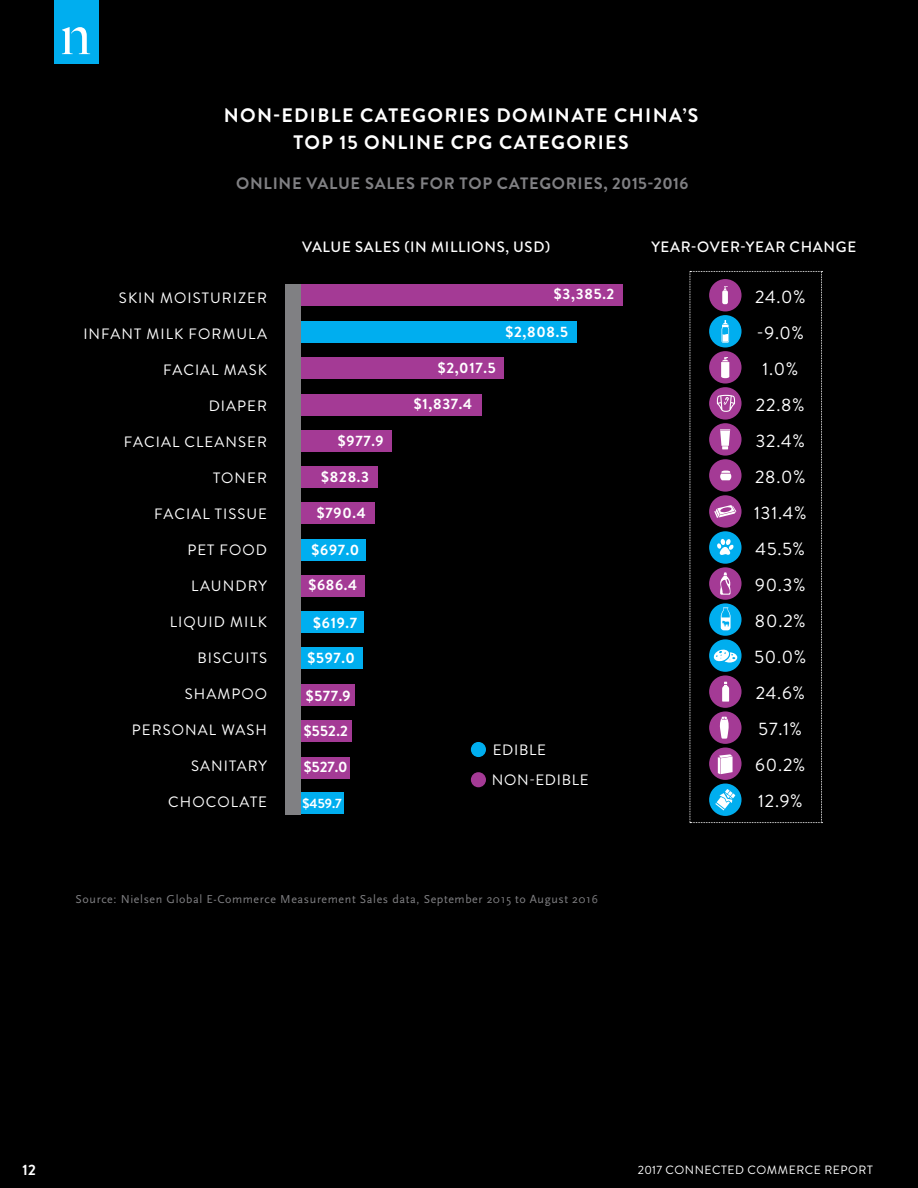
<style>
.page{position:relative;width:918px;height:1188px;background:#fff}
.page>*{position:absolute;margin:0;border:0;box-sizing:border-box;transform-origin:0 0}
.Infographic_title{font:700 19.5px/27px "Brandon Grotesque";letter-spacing:.07em;color:#fff;text-align:center}
.In-text_pull_quote{font:18px "Brandon Grotesque";letter-spacing:.05em;color:#fff}
.Body_copy{font:700 16.5px "Brandon Grotesque";letter-spacing:.045em;color:#808083}
.In-text_pull_quote-2{font:15px "Brandon Grotesque";letter-spacing:.07em;color:#fff}
.In-text_pull_quote-3{font:700 15px "Brandon Grotesque";letter-spacing:.05em;color:#fff}
.Body_copy-2{font:500 15px "Brandon Grotesque";letter-spacing:.045em;color:#fff}
.Body_copy-3{font:15px "Brandon Grotesque";letter-spacing:.045em;color:#fff}
.In-text_pull_quote-4{font:700 13.5px "Brandon Grotesque";color:#fff}
.Body_copy-4{font:12px "Scala Sans OT";letter-spacing:.05em;color:#808083}
.t1{font:12px "Brandon Grotesque";letter-spacing:.045em;color:#fff}
</style>
<div class="page">
<div style="left:0;top:1152px;width:918px;height:36px;background:#000"></div>
<div style="left:0;top:0;width:918px;height:1152px;background:#000"></div>
<div style="left:301px;top:284px;width:322px;height:22px;background:#a43a95"></div>
<div style="left:301px;top:321px;width:276px;height:22px;background:#00aeef"></div>
<div style="left:301px;top:357px;width:203px;height:22px;background:#a43a95"></div>
<div style="left:301px;top:394px;width:181px;height:21px;background:#a43a95"></div>
<div style="left:301px;top:430px;width:91px;height:22px;background:#a43a95"></div>
<div style="left:301px;top:466px;width:77px;height:22px;background:#a43a95"></div>
<div style="left:301px;top:503px;width:74px;height:21px;background:#a43a95"></div>
<div style="left:301px;top:539px;width:65px;height:22px;background:#00aeef"></div>
<div style="left:301px;top:575px;width:64px;height:22px;background:#a43a95"></div>
<div style="left:301px;top:611px;width:63px;height:22px;background:#00aeef"></div>
<div style="left:301px;top:648px;width:62px;height:21px;background:#00aeef"></div>
<div style="left:301px;top:684px;width:54px;height:22px;background:#a43a95"></div>
<div style="left:301px;top:721px;width:51px;height:21px;background:#a43a95"></div>
<div style="left:301px;top:757px;width:49px;height:21px;background:#a43a95"></div>
<div style="left:301px;top:793px;width:42px;height:21px;background:#00aeef"></div>
<div style="left:471px;top:772px;width:15px;height:15px;background:#a43a95;border-radius:50%"></div>
<div style="left:471px;top:742px;width:15px;height:15px;background:#00aeef;border-radius:50%"></div>
<div style="left:286px;top:284px;width:15px;height:531px;background:#808083"></div>
<div style="left:54px;top:0;width:44px;height:63px;background:#00aeef"></div>
<svg style="left:62px;top:27px;width:28px;height:27px"></svg>
<svg style="left:690px;top:271px;width:133px;height:552px"></svg>
<p class="Infographic_title" style="left:224px;top:102px;width:476px">NON-EDIBLE CATEGORIES DOMINATE CHINA’S<br>TOP 15 ONLINE CPG CATEGORIES</p>
<p class="Body_copy" style="left:236px;top:171px;width:454px">ONLINE VALUE SALES FOR TOP CATEGORIES, 2015-2016</p>
<p class="In-text_pull_quote-2" style="left:119px;top:288px;width:150px">SKIN MOISTURIZER</p>
<p class="In-text_pull_quote-2" style="left:83px;top:324px;width:185px">INFANT MILK FORMULA</p>
<p class="In-text_pull_quote-2" style="left:163px;top:360px;width:105px">FACIAL MASK</p>
<p class="In-text_pull_quote-2" style="left:209px;top:396px;width:60px">DIAPER</p>
<p class="In-text_pull_quote-2" style="left:124px;top:432px;width:145px">FACIAL CLEANSER</p>
<p class="In-text_pull_quote-2" style="left:213px;top:468px;width:55px">TONER</p>
<p class="In-text_pull_quote-2" style="left:154px;top:504px;width:114px">FACIAL TISSUE</p>
<p class="In-text_pull_quote-2" style="left:187px;top:540px;width:81px">PET FOOD</p>
<p class="In-text_pull_quote-2" style="left:191px;top:576px;width:77px">LAUNDRY</p>
<p class="In-text_pull_quote-2" style="left:170px;top:612px;width:99px">LIQUID MILK</p>
<p class="In-text_pull_quote-2" style="left:197px;top:648px;width:71px">BISCUITS</p>
<p class="In-text_pull_quote-2" style="left:185px;top:684px;width:84px">SHAMPOO</p>
<p class="In-text_pull_quote-2" style="left:132px;top:720px;width:137px">PERSONAL WASH</p>
<p class="In-text_pull_quote-2" style="left:191px;top:756px;width:78px">SANITARY</p>
<p class="In-text_pull_quote-2" style="left:168px;top:792px;width:100px">CHOCOLATE</p>
<p class="Body_copy-2" style="left:302px;top:237px;width:250px">VALUE SALES (IN MILLIONS, USD)</p>
<p class="Body_copy-2" style="left:651px;top:237px;width:206px">YEAR-OVER-YEAR CHANGE</p>
<p class="In-text_pull_quote-3" style="left:554px;top:284px;width:62px">$3,385.2</p>
<p class="In-text_pull_quote-3" style="left:505px;top:322px;width:64px">$2,808.5</p>
<p class="In-text_pull_quote-3" style="left:438px;top:357px;width:60px">$2,017.5</p>
<p class="In-text_pull_quote-3" style="left:414px;top:393px;width:60px">$1,837.4</p>
<p class="In-text_pull_quote-3" style="left:338px;top:431px;width:47px">$977.9</p>
<p class="In-text_pull_quote-3" style="left:321px;top:467px;width:49px">$828.3</p>
<p class="In-text_pull_quote-3" style="left:317px;top:502px;width:50px">$790.4</p>
<p class="In-text_pull_quote-3" style="left:312px;top:540px;width:49px">$697.0</p>
<p class="In-text_pull_quote-3" style="left:308px;top:575px;width:50px">$686.4</p>
<p class="In-text_pull_quote-3" style="left:313px;top:612px;width:45px">$619.7</p>
<p class="In-text_pull_quote-3" style="left:307px;top:648px;width:49px">$597.0</p>
<p class="In-text_pull_quote-3" style="left:306px;top:685px;width:46px">$577.9</p>
<p class="In-text_pull_quote-3" style="left:304px;top:721px;width:46px">$552.2</p>
<p class="In-text_pull_quote-3" style="left:304px;top:757px;width:45px">$527.0</p>
<p class="In-text_pull_quote" style="left:755px;top:285px;width:52px">24.0%</p>
<p class="In-text_pull_quote" style="left:757px;top:321px;width:49px">-9.0%</p>
<p class="In-text_pull_quote" style="left:762px;top:357px;width:37px">1.0%</p>
<p class="In-text_pull_quote" style="left:756px;top:393px;width:50px">22.8%</p>
<p class="In-text_pull_quote" style="left:756px;top:429px;width:51px">32.4%</p>
<p class="In-text_pull_quote" style="left:755px;top:465px;width:52px">28.0%</p>
<p class="In-text_pull_quote" style="left:754px;top:501px;width:54px">131.4%</p>
<p class="In-text_pull_quote" style="left:756px;top:537px;width:51px">45.5%</p>
<p class="In-text_pull_quote" style="left:755px;top:573px;width:52px">90.3%</p>
<p class="In-text_pull_quote" style="left:755px;top:609px;width:52px">80.2%</p>
<p class="In-text_pull_quote" style="left:754px;top:645px;width:53px">50.0%</p>
<p class="In-text_pull_quote" style="left:756px;top:681px;width:51px">24.6%</p>
<p class="In-text_pull_quote" style="left:759px;top:717px;width:45px">57.1%</p>
<p class="In-text_pull_quote" style="left:755px;top:753px;width:52px">60.2%</p>
<p class="In-text_pull_quote" style="left:758px;top:789px;width:46px">12.9%</p>
<p class="Body_copy-3" style="left:493px;top:739px;width:55px">EDIBLE</p>
<p class="Body_copy-3" style="left:492px;top:769px;width:98px">NON-EDIBLE</p>
<p class="In-text_pull_quote-4" style="left:303px;top:793px;width:41px">$459.7</p>
<p class="Body_copy-4" style="left:76px;top:893px;width:524px">Source: Nielsen Global E-Commerce Measurement Sales data, September 2015 to August 2016</p>
<p class="In-text_pull_quote-3" style="left:22px;top:1160px;width:15px">12</p>
<p class="t1" style="left:638px;top:1162px;width:237px">2017 CONNECTED COMMERCE REPORT</p>
</div>
